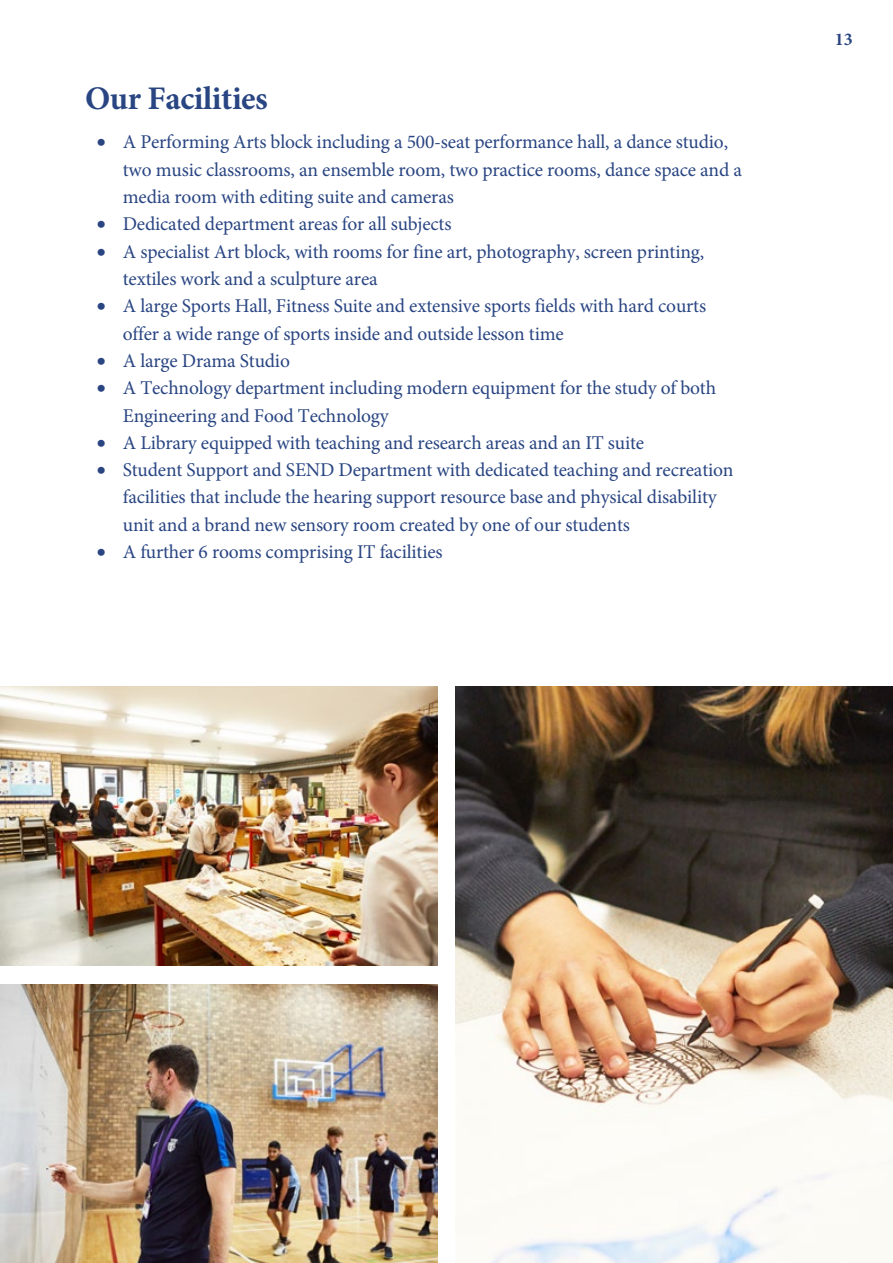
<style>
.page{position:relative;width:893px;height:1263px;background:#fff}
.page>*{position:absolute;margin:0;border:0;box-sizing:border-box;transform-origin:0 0}
.t1{font:700 33px "Minion Pro";letter-spacing:-.015em;color:#294582}
.t2{font:19.5px/27.3px "Minion Pro";letter-spacing:-.01em;color:#294582}
.t3{font:700 18px "Minion Pro";color:#294582}
</style>
<div class="page">
<img style="left:0;top:686px;width:437px;height:279px">
<img style="left:455px;top:686px;width:438px;height:577px">
<img style="left:0;top:984px;width:437px;height:279px">
<h1 class="t1" style="left:85px;top:76px;width:184px">Our Facilities</h1>
<p class="t2" style="left:123px;top:129px;width:621px;text-indent:-26px">• A Performing Arts block including a 500-seat performance hall, a dance studio, two music classrooms, an ensemble room, two practice rooms, dance space and a media room with editing suite and cameras</p>
<p class="t2" style="left:97px;top:211px;width:356px">• Dedicated department areas for all subjects</p>
<p class="t2" style="left:123px;top:238px;width:583px;text-indent:-26px">• A specialist Art block, with rooms for fine art, photography, screen printing, textiles work and a sculpture area</p>
<p class="t2" style="left:123px;top:292px;width:585px;text-indent:-26px">• A large Sports Hall, Fitness Suite and extensive sports fields with hard courts offer a wide range of sports inside and outside lesson time</p>
<p class="t2" style="left:97px;top:347px;width:195px">• A large Drama Studio</p>
<p class="t2" style="left:123px;top:374px;width:595px;text-indent:-26px">• A Technology department including modern equipment for the study of both<br>Engineering and Food Technology</p>
<p class="t2" style="left:97px;top:429px;width:549px">• A Library equipped with teaching and research areas and an IT suite</p>
<p class="t2" style="left:123px;top:456px;width:612px;text-indent:-26px">• Student Support and SEND Department with dedicated teaching and recreation facilities that include the hearing support resource base and physical disability unit and a brand new sensory room created by one of our students</p>
<p class="t2" style="left:97px;top:538px;width:347px">• A further 6 rooms comprising IT facilities</p>
<p class="t3" style="left:835px;top:27px;width:19px">13</p>
</div>
